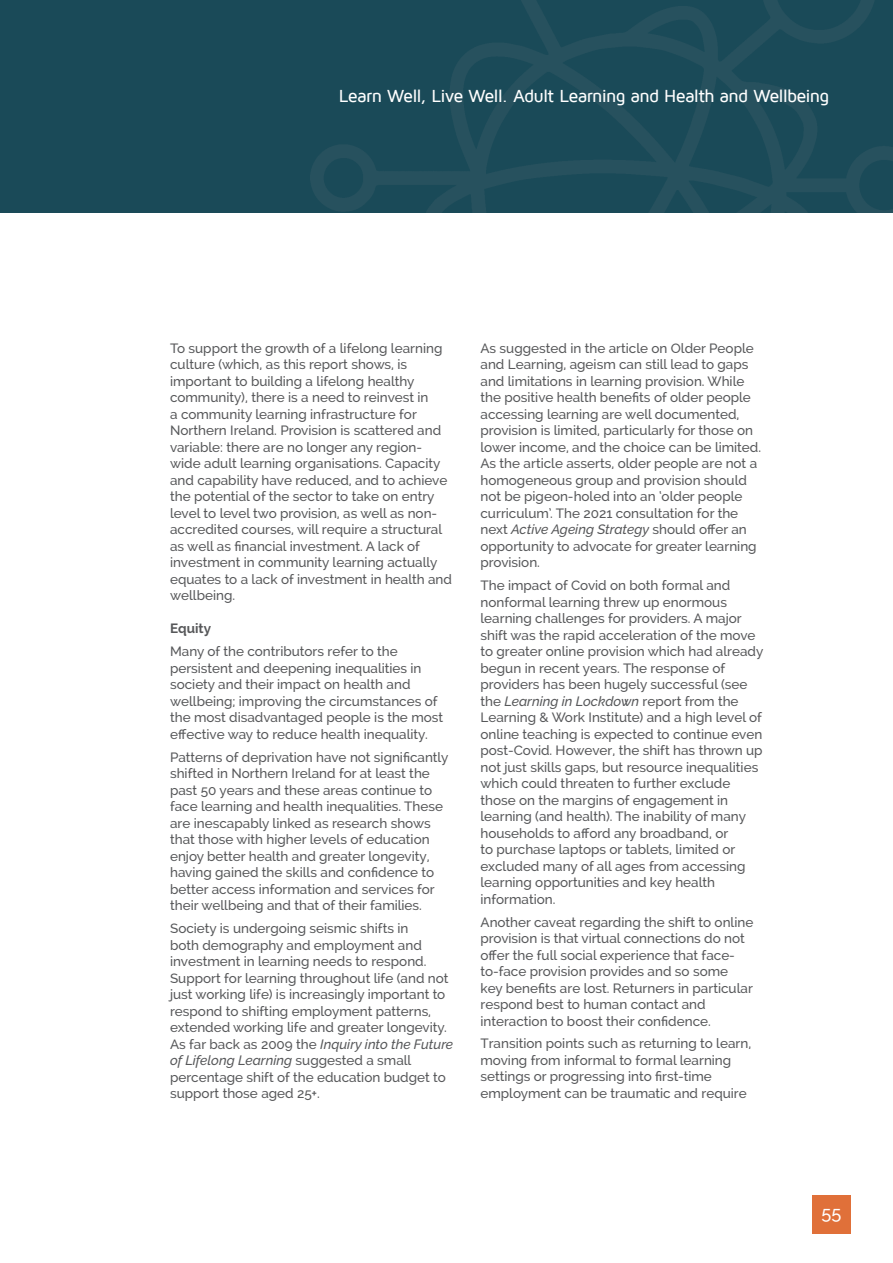
<style>
.page{position:relative;width:893px;height:1263px;background:#fff}
.page>*{position:absolute;margin:0;border:0;box-sizing:border-box;transform-origin:0 0}
.t1{font:500 18px "Maven Pro";letter-spacing:-.045em;color:#fff}
.t2{font:500 18px "Raleway";color:#fff}
.t3{font:500 13.5px/16.5px "Raleway";color:#57585a}
.t4{font:700 13.5px "Raleway";color:#57585a}
.s1{font-style:italic}
</style>
<div class="page">
<div style="left:0;top:0;width:893px;height:213px;background:#1a4a58"></div>
<img style="left:310px;top:0;width:583px;height:213px">
<div style="left:812px;top:1195px;width:38px;height:38px;background:#e07039"></div>
<h1 class="t1" style="left:339px;top:87px;width:492px">Learn Well, Live Well. Adult Learning and Health and Wellbeing</h1>
<p class="t3" style="left:170px;top:340px;width:283px">To support the growth of a lifelong learning culture (which, as this report shows, is important to building a lifelong healthy community), there is a need to reinvest in<br>a community learning infrastructure for Northern Ireland. Provision is scattered and variable: there are no longer any region&shy;wide adult learning organisations. Capacity and capability have reduced, and to achieve the potential of the sector to take on entry level to level two provision, as well as non&shy;accredited courses, will require a structural as well as financial investment. A lack of investment in community learning actually equates to a lack of investment in health and wellbeing.</p>
<p class="t4" style="left:170px;top:621px;width:42px">Equity</p>
<p class="t3" style="left:170px;top:643px;width:275px">Many of the contributors refer to the persistent and deepening inequalities in society and their impact on health and wellbeing; improving the circumstances of the most disadvantaged people is the most effective way to reduce health inequality.</p>
<p class="t3" style="left:170px;top:749px;width:280px">Patterns of deprivation have not significantly shifted in Northern Ireland for at least the past 50 years and these areas continue to face learning and health inequalities. These are inescapably linked as research shows that those with higher levels of education enjoy better health and greater longevity, having gained the skills and confidence to better access information and services for their wellbeing and that of their families.</p>
<p class="t3" style="left:170px;top:920px;width:285px">Society is undergoing seismic shifts in<br>both demography and employment and investment in learning needs to respond.<br>Support for learning throughout life (and not just working life) is increasingly important to respond to shifting employment patterns, extended working life and greater longevity.<br>As far back as 2009 the <span class="s1">Inquiry into the Future of Lifelong Learning</span> suggested a small percentage shift of the education budget to support those aged 25+.</p>
<p class="t3" style="left:480px;top:340px;width:282px">As suggested in the article on Older People and Learning, ageism can still lead to gaps and limitations in learning provision. While the positive health benefits of older people accessing learning are well documented, provision is limited, particularly for those on lower income, and the choice can be limited.<br>As the article asserts, older people are not a homogeneous group and provision should not be pigeon-holed into an ‘older people curriculum’. The 2021 consultation for the next <span class="s1">Active Ageing Strategy</span> should offer an opportunity to advocate for greater learning provision.</p>
<p class="t3" style="left:480px;top:577px;width:284px">The impact of Covid on both formal and nonformal learning threw up enormous learning challenges for providers. A major shift was the rapid acceleration of the move to greater online provision which had already begun in recent years. The response of providers has been hugely successful (see the <span class="s1">Learning in Lockdown</span> report from the Learning &amp; Work Institute) and a high level of online teaching is expected to continue even post-Covid. However, the shift has thrown up not just skills gaps, but resource inequalities which could threaten to further exclude those on the margins of engagement in learning (and health). The inability of many households to afford any broadband, or<br>to purchase laptops or tablets, limited or excluded many of all ages from accessing learning opportunities and key health information.</p>
<p class="t3" style="left:480px;top:913px;width:274px">Another caveat regarding the shift to online provision is that virtual connections do not offer the full social experience that face&shy;to-face provision provides and so some key benefits are lost. Returners in particular respond best to human contact and interaction to boost their confidence.</p>
<p class="t3" style="left:480px;top:1035px;width:272px">Transition points such as returning to learn, moving from informal to formal learning settings or progressing into first-time employment can be traumatic and require</p>
<h1 class="t2" style="left:821px;top:1202px;width:21px">55</h1>
</div>
